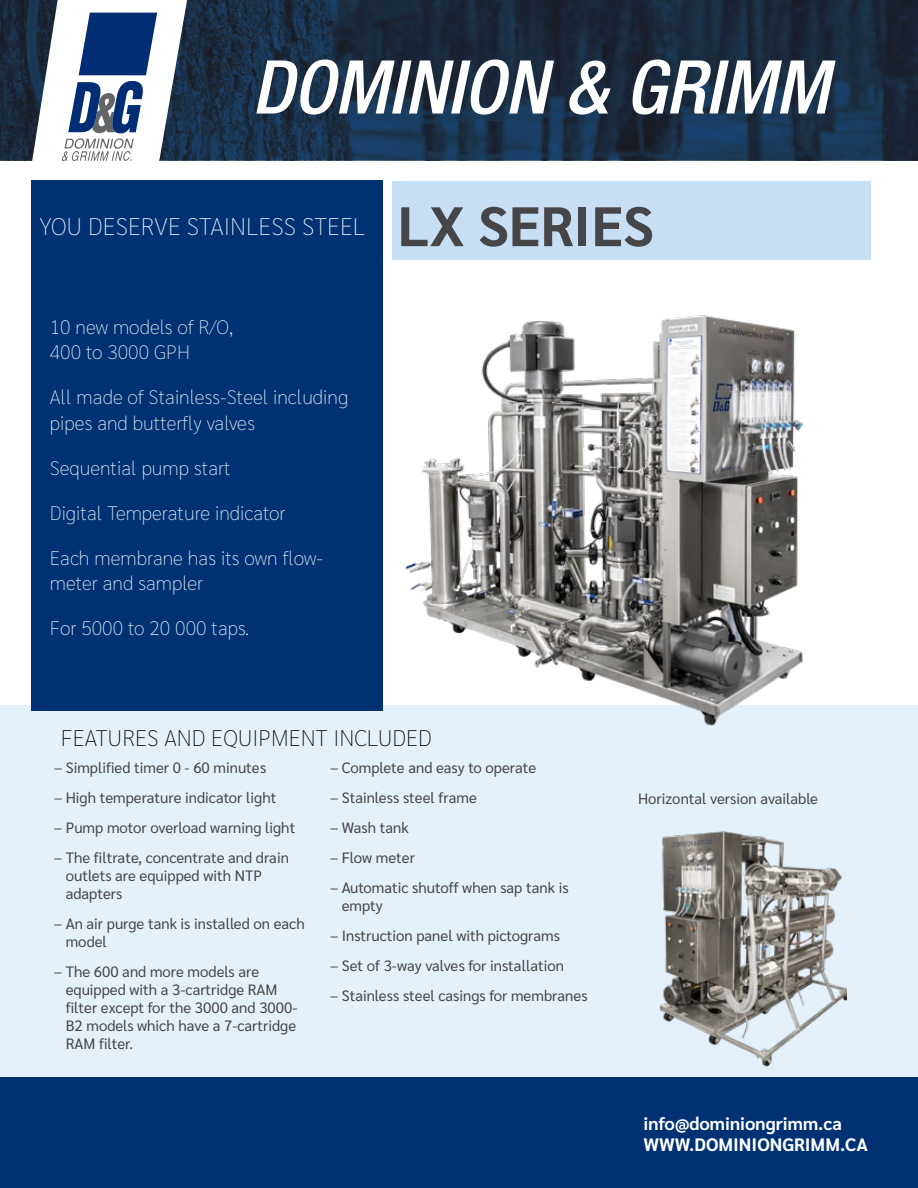
<style>
.page{position:relative;width:918px;height:1188px;background:#fff}
.page>*{position:absolute;margin:0;border:0;box-sizing:border-box;transform-origin:0 0}
.t1{font:italic 500 condensed 74.25px "Helvetica Neue LT Pro";color:#fff}
.t2{font:700 55.5px "Sarabun";color:#464547}
.t3{font:100 24px "Sarabun";color:#e4f1fb}
.t4{font:100 22.5px "Sarabun";color:#000}
.t5{font:100 19.5px/25.5px "Sarabun";color:#e4f1fb}
.t6{font:700 18px/21.6px "Sarabun";color:#fff}
.t7{font:15px/18px "Sarabun";color:#464547}
</style>
<div class="page">
<div style="left:0;top:706px;width:918px;height:380px;background:#e4f1fb"></div>
<div style="left:0;top:1077px;width:918px;height:111px;background:#003273"></div>
<div style="left:32px;top:181px;width:351px;height:530px;background:#003273"></div>
<div style="left:392px;top:181px;width:479px;height:79px;background:#c7dff4"></div>
<svg style="left:0;top:0;width:918px;height:161px;background:#1a2d43"></svg>
<svg style="left:31px;top:0;width:163px;height:161px"></svg>
<img style="left:406px;top:315px;width:438px;height:411px">
<img style="left:659px;top:831px;width:188px;height:236px">
<h1 class="t1" style="left:252px;top:43px;width:579px">DOMINION &amp; GRIMM</h1>
<h3 class="t3" style="left:40px;top:205px;width:327px">YOU DESERVE STAINLESS STEEL</h3>
<h3 class="t5" style="left:50px;top:314px;width:185px">10 new models of R/O,<br>400 to 3000 GPH</h3>
<h3 class="t5" style="left:50px;top:384px;width:300px">All made of Stainless-Steel including pipes and butterfly valves</h3>
<h3 class="t5" style="left:50px;top:455px;width:182px">Sequential pump start</h3>
<h3 class="t5" style="left:50px;top:500px;width:237px">Digital Temperature indicator</h3>
<h3 class="t5" style="left:50px;top:545px;width:275px">Each membrane has its own flow&shy;meter and sampler</h3>
<h3 class="t5" style="left:50px;top:615px;width:201px">For 5000 to 20 000 taps.</h3>
<h2 class="t2" style="left:398px;top:195px;width:258px">LX SERIES</h2>
<h3 class="t4" style="left:61px;top:718px;width:373px">FEATURES AND EQUIPMENT INCLUDED</h3>
<p class="t7" style="left:54px;top:759px;width:214px">– Simplified timer 0 - 60 minutes</p>
<p class="t7" style="left:54px;top:789px;width:224px">– High temperature indicator light</p>
<p class="t7" style="left:54px;top:819px;width:243px">– Pump motor overload warning light</p>
<p class="t7" style="left:66px;top:849px;width:225px;text-indent:-12px">– The filtrate, concentrate and drain outlets are equipped with NTP adapters</p>
<p class="t7" style="left:66px;top:915px;width:240px;text-indent:-12px">– An air purge tank is installed on each model</p>
<p class="t7" style="left:66px;top:963px;width:233px;text-indent:-12px">– The 600 and more models are equipped with a 3-cartridge RAM filter except for the 3000 and 3000-<br>B2 models which have a 7-cartridge<br>RAM filter.</p>
<p class="t7" style="left:330px;top:759px;width:208px">– Complete and easy to operate</p>
<p class="t7" style="left:330px;top:789px;width:148px">– Stainless steel frame</p>
<p class="t7" style="left:330px;top:819px;width:80px">– Wash tank</p>
<p class="t7" style="left:330px;top:849px;width:86px">– Flow meter</p>
<p class="t7" style="left:342px;top:879px;width:228px;text-indent:-12px">– Automatic shutoff when sap tank is empty</p>
<p class="t7" style="left:330px;top:927px;width:232px">– Instruction panel with pictograms</p>
<p class="t7" style="left:330px;top:957px;width:236px">– Set of 3-way valves for installation</p>
<p class="t7" style="left:330px;top:987px;width:259px">– Stainless steel casings for membranes</p>
<p class="t7" style="left:638px;top:789px;width:181px">Horizontal version available</p>
<p class="t6" style="left:644px;top:1113px;width:226px">info@dominiongrimm.ca<br>WWW.DOMINIONGRIMM.CA</p>
</div>
